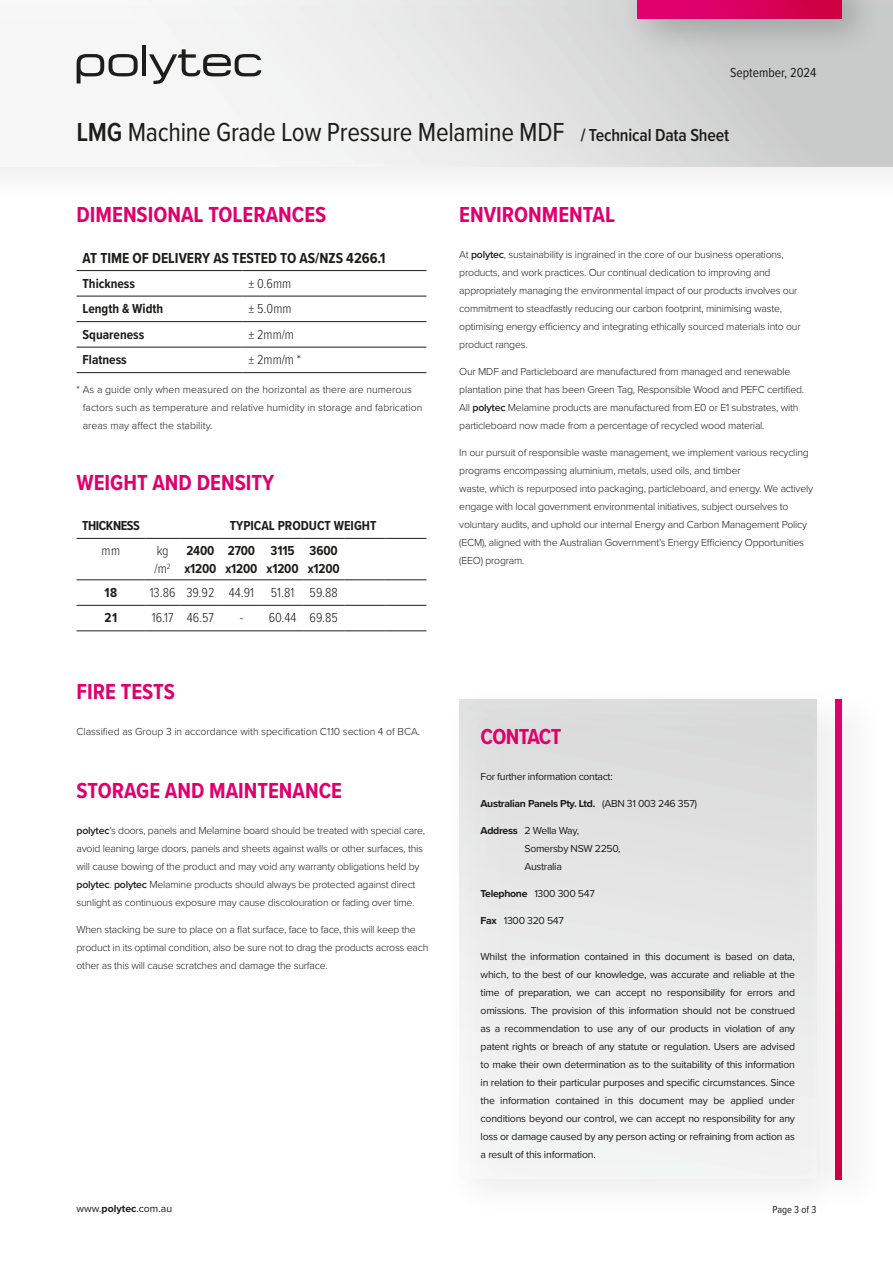
<style>
.page{position:relative;width:893px;height:1263px;background:#fff}
.page>*{position:absolute;margin:0;border:0;box-sizing:border-box;transform-origin:0 0}
.t1{font:27px "Proxima Nova Cond";letter-spacing:-.01em;color:#1d1d1b}
.t2{font:700 22.5px "Proxima Nova Cond";color:#e0006d}
.t3{font:700 22.5px "Proxima Nova Cond";letter-spacing:-.03em;color:#e0006d}
.t4{font:700 15px "Proxima Nova Cond";color:#1d1d1b}
.t5{font:700 13.5px/18px "Proxima Nova Cond";color:#1d1d1b}
.t6{font:300 13.5px/18px "Proxima Nova Cond";color:#1d1d1b}
.t7{font:13.5px "Proxima Nova Cond";color:#1d1d1b}
.t8{font:700 13.5px "Proxima Nova Cond";letter-spacing:-.03em;color:#1d1d1b}
.t9{font:300 10.5px/18px "Proxima Nova";letter-spacing:-.02em;color:#1d1d1b}
.t10{font:10.5px/18px "Proxima Nova";letter-spacing:-.03em;color:#1d1d1b}
.t11{font:300 10.5px/18px "Proxima Nova";color:#1d1d1b}
.t12{font:700 10.5px "Proxima Nova";letter-spacing:-.03em;color:#1d1d1b}
.t13{font:10.5px "Proxima Nova Cond";color:#1d1d1b}
.s1{font-weight:600}
.s2{font-weight:600;font-size:18px}
.s3{font-weight:400}
.s4{font-weight:700}
</style>
<div class="page">
<div style="left:0;top:0;width:893px;height:206px;background:#fafafa"></div>
<div style="left:0;top:0;width:893px;height:167px;background:linear-gradient(to right,#fff,#c9caca)"></div>
<hr style="left:0;top:0;width:1px;height:167px;background:#3d3f40">
<hr style="left:77px;top:270px;width:165px;height:1px;background:#1d1d1b">
<hr style="left:242px;top:270px;width:184px;height:1px;background:#1d1d1b">
<hr style="left:77px;top:296px;width:165px;height:1px;background:#1d1d1b">
<hr style="left:242px;top:296px;width:184px;height:1px;background:#1d1d1b">
<hr style="left:77px;top:321px;width:165px;height:1px;background:#1d1d1b">
<hr style="left:242px;top:321px;width:184px;height:1px;background:#1d1d1b">
<hr style="left:77px;top:347px;width:165px;height:1px;background:#1d1d1b">
<hr style="left:242px;top:347px;width:184px;height:1px;background:#1d1d1b">
<hr style="left:77px;top:372px;width:165px;height:1px;background:#1d1d1b">
<hr style="left:242px;top:372px;width:184px;height:1px;background:#1d1d1b">
<hr style="left:77px;top:538px;width:68px;height:1px;background:#1d1d1b">
<hr style="left:145px;top:538px;width:35px;height:1px;background:#1d1d1b">
<hr style="left:180px;top:538px;width:41px;height:1px;background:#1d1d1b">
<hr style="left:221px;top:538px;width:41px;height:1px;background:#1d1d1b">
<hr style="left:262px;top:538px;width:41px;height:1px;background:#1d1d1b">
<hr style="left:303px;top:538px;width:41px;height:1px;background:#1d1d1b">
<hr style="left:344px;top:538px;width:41px;height:1px;background:#1d1d1b">
<hr style="left:385px;top:538px;width:41px;height:1px;background:#1d1d1b">
<hr style="left:77px;top:579px;width:68px;height:1px;background:#1d1d1b">
<hr style="left:145px;top:579px;width:35px;height:1px;background:#1d1d1b">
<hr style="left:180px;top:579px;width:41px;height:1px;background:#1d1d1b">
<hr style="left:221px;top:579px;width:41px;height:1px;background:#1d1d1b">
<hr style="left:262px;top:579px;width:41px;height:1px;background:#1d1d1b">
<hr style="left:303px;top:579px;width:41px;height:1px;background:#1d1d1b">
<hr style="left:344px;top:579px;width:41px;height:1px;background:#1d1d1b">
<hr style="left:385px;top:579px;width:41px;height:1px;background:#1d1d1b">
<hr style="left:77px;top:605px;width:68px;height:1px;background:#1d1d1b">
<hr style="left:145px;top:605px;width:35px;height:1px;background:#1d1d1b">
<hr style="left:180px;top:605px;width:41px;height:1px;background:#1d1d1b">
<hr style="left:221px;top:605px;width:41px;height:1px;background:#1d1d1b">
<hr style="left:262px;top:605px;width:41px;height:1px;background:#1d1d1b">
<hr style="left:303px;top:605px;width:41px;height:1px;background:#1d1d1b">
<hr style="left:344px;top:605px;width:41px;height:1px;background:#1d1d1b">
<hr style="left:385px;top:605px;width:41px;height:1px;background:#1d1d1b">
<hr style="left:77px;top:631px;width:68px;height:1px;background:#1d1d1b">
<hr style="left:145px;top:631px;width:35px;height:1px;background:#1d1d1b">
<hr style="left:180px;top:631px;width:41px;height:1px;background:#1d1d1b">
<hr style="left:221px;top:631px;width:41px;height:1px;background:#1d1d1b">
<hr style="left:262px;top:631px;width:41px;height:1px;background:#1d1d1b">
<hr style="left:303px;top:631px;width:41px;height:1px;background:#1d1d1b">
<hr style="left:344px;top:631px;width:41px;height:1px;background:#1d1d1b">
<hr style="left:385px;top:631px;width:41px;height:1px;background:#1d1d1b">
<div style="left:621px;top:0;width:261px;height:59px;background:#0d0f11;opacity:.2"></div>
<div style="left:638px;top:0;width:204px;height:19px;background:linear-gradient(to right,#e40077,#cd0043)"></div>
<svg style="left:77px;top:54px;width:61px;height:30px"></svg>
<svg style="left:149px;top:49px;width:112px;height:35px"></svg>
<hr style="left:142px;top:45px;width:4px;height:31px;background:#1d1d1b">
<div style="left:459px;top:699px;width:357px;height:480px;background:linear-gradient(to right,#eaeaea,#e5e5e5)"></div>
<div style="left:819px;top:685px;width:63px;height:532px;background:#f8f8f8"></div>
<svg style="left:835px;top:699px;width:7px;height:480px;background:#d7005a"></svg>
<p class="t7" style="left:730px;top:62px;width:88px">September, 2024</p>
<h1 class="t1" style="left:77px;top:112px;width:654px"><span class="s1">LMG</span> Machine Grade Low Pressure Melamine MDF <span class="s2">/ Technical Data Sheet</span></h1>
<h2 class="t2" style="left:77px;top:198px;width:251px">DIMENSIONAL TOLERANCES</h2>
<h3 class="t4" style="left:83px;top:247px;width:304px">AT TIME OF DELIVERY AS TESTED TO AS/NZS 4266.1</h3>
<p class="t5" style="left:83px;top:274px;width:54px">Thickness</p>
<p class="t6" style="left:248px;top:273px;width:44px">± 0.6mm</p>
<p class="t5" style="left:83px;top:299px;width:82px">Length &amp; Width</p>
<p class="t6" style="left:248px;top:299px;width:45px">± 5.0mm</p>
<p class="t5" style="left:83px;top:325px;width:63px">Squareness</p>
<p class="t6" style="left:248px;top:324px;width:47px">± 2mm/m</p>
<p class="t5" style="left:83px;top:350px;width:46px">Flatness</p>
<p class="t6" style="left:248px;top:350px;width:54px">± 2mm/m *</p>
<p class="t11" style="left:83px;top:380px;width:341px;text-indent:-6px">* As a guide only when measured on the horizontal as there are numerous factors such as temperature and relative humidity in storage and fabrication areas may affect the stability.</p>
<h2 class="t2" style="left:77px;top:466px;width:199px">WEIGHT AND DENSITY</h2>
<p class="t8" style="left:82px;top:515px;width:59px">THICKNESS</p>
<p class="t5" style="left:230px;top:516px;width:148px">TYPICAL PRODUCT WEIGHT</p>
<p class="t6" style="left:102px;top:541px;width:20px">mm</p>
<p class="t6" style="left:155px;top:541px;width:17px">kg /m<sup>2</sup></p>
<p class="t5" style="left:184px;top:542px;width:34px">2400 x1200</p>
<p class="t5" style="left:225px;top:542px;width:34px">2700 x1200</p>
<p class="t5" style="left:267px;top:542px;width:34px;text-align:center">3115 x1200</p>
<p class="t5" style="left:308px;top:542px;width:34px">3600 x1200</p>
<p class="t5" style="left:105px;top:583px;width:14px">18</p>
<p class="t6" style="left:150px;top:583px;width:190px">13.86 39.92 44.91 51.81 59.88</p>
<p class="t5" style="left:105px;top:609px;width:14px">21</p>
<p class="t6" style="left:152px;top:608px;width:64px">16.17 46.57</p>
<p class="t6" style="left:240px;top:608px;width:100px">- 60.44 69.85</p>
<h2 class="t2" style="left:77px;top:675px;width:100px">FIRE TESTS</h2>
<p class="t9" style="left:77px;top:722px;width:345px">Classified as Group 3 in accordance with specification C1.10 section 4 of BCA.</p>
<h2 class="t2" style="left:77px;top:774px;width:267px">STORAGE AND MAINTENANCE</h2>
<p class="t9" style="left:77px;top:821px;width:350px"><span class="s1">polytec</span>’s doors, panels and Melamine board should be treated with special care, avoid leaning large doors, panels and sheets against walls or other surfaces, this will cause bowing of the product and may void any warranty obligations held by <span class="s1">polytec</span>. <span class="s1">polytec</span> Melamine products should always be protected against direct sunlight as continuous exposure may cause discolouration or fading over time.</p>
<p class="t9" style="left:77px;top:920px;width:353px">When stacking be sure to place on a flat surface, face to face, this will keep the product in its optimal condition, also be sure not to drag the products across each other as this will cause scratches and damage the surface.</p>
<h2 class="t2" style="left:459px;top:198px;width:157px">ENVIRONMENTAL</h2>
<p class="t9" style="left:459px;top:245px;width:343px">At <span class="s1">polytec</span>, sustainability is ingrained in the core of our business operations, products, and work practices. Our continual dedication to improving and appropriately managing the environmental impact of our products involves our commitment to steadfastly reducing our carbon footprint, minimising waste, optimising energy efficiency and integrating ethically sourced materials into our product ranges.</p>
<p class="t9" style="left:459px;top:362px;width:346px">Our MDF and Particleboard are manufactured from managed and renewable plantation pine that has been Green Tag, Responsible Wood and PEFC certified.<br>All <span class="s1">polytec</span> Melamine products are manufactured from E0 or E1 substrates, with particleboard now made from a percentage of recycled wood material.</p>
<p class="t9" style="left:459px;top:443px;width:355px">In our pursuit of responsible waste management, we implement various recycling programs encompassing aluminium, metals, used oils, and timber<br>waste, which is repurposed into packaging, particleboard, and energy. We actively engage with local government environmental initiatives, subject ourselves to voluntary audits, and uphold our internal Energy and Carbon Management Policy (ECM), aligned with the Australian Government’s Energy Efficiency Opportunities (EEO) program.</p>
<h2 class="t3" style="left:481px;top:720px;width:82px">CONTACT</h2>
<p class="t10" style="left:481px;top:767px;width:134px">For further information contact:</p>
<p class="t12" style="left:481px;top:796px;width:218px">Australian Panels Pty. Ltd. <span class="s3">(ABN 31 003 246 357)</span></p>
<p class="t10" style="left:525px;top:821px;width:98px;text-indent:-44px"><span class="s4">Address</span> 2 Wella Way,<br>Somersby NSW 2250,<br>Australia</p>
<p class="t10" style="left:481px;top:884px;width:116px"><span class="s4">Telephone</span> 1300 300 547</p>
<p class="t10" style="left:481px;top:911px;width:85px"><span class="s4">Fax</span> 1300 320 547</p>
<p class="t10" style="left:481px;top:947px;width:316px;text-align:justify">Whilst the information contained in this document is based on data, which, to the best of our knowledge, was accurate and reliable at the time of preparation, we can accept no responsibility for errors and omissions. The provision of this information should not be construed as a recommendation to use any of our products in violation of any patent rights or breach of any statute or regulation. Users are advised to make their own determination as to the suitability of this information in relation to their particular purposes and specific circumstances. Since the information contained in this document may be applied under conditions beyond our control, we can accept no responsibility for any loss or damage caused by any person acting or refraining from action as a result of this information.</p>
<p class="t10" style="left:77px;top:1199px;width:97px">www.<span class="s4">polytec</span>.com.au</p>
<p class="t13" style="left:772px;top:1201px;width:45px">Page 3 of 3</p>
</div>
